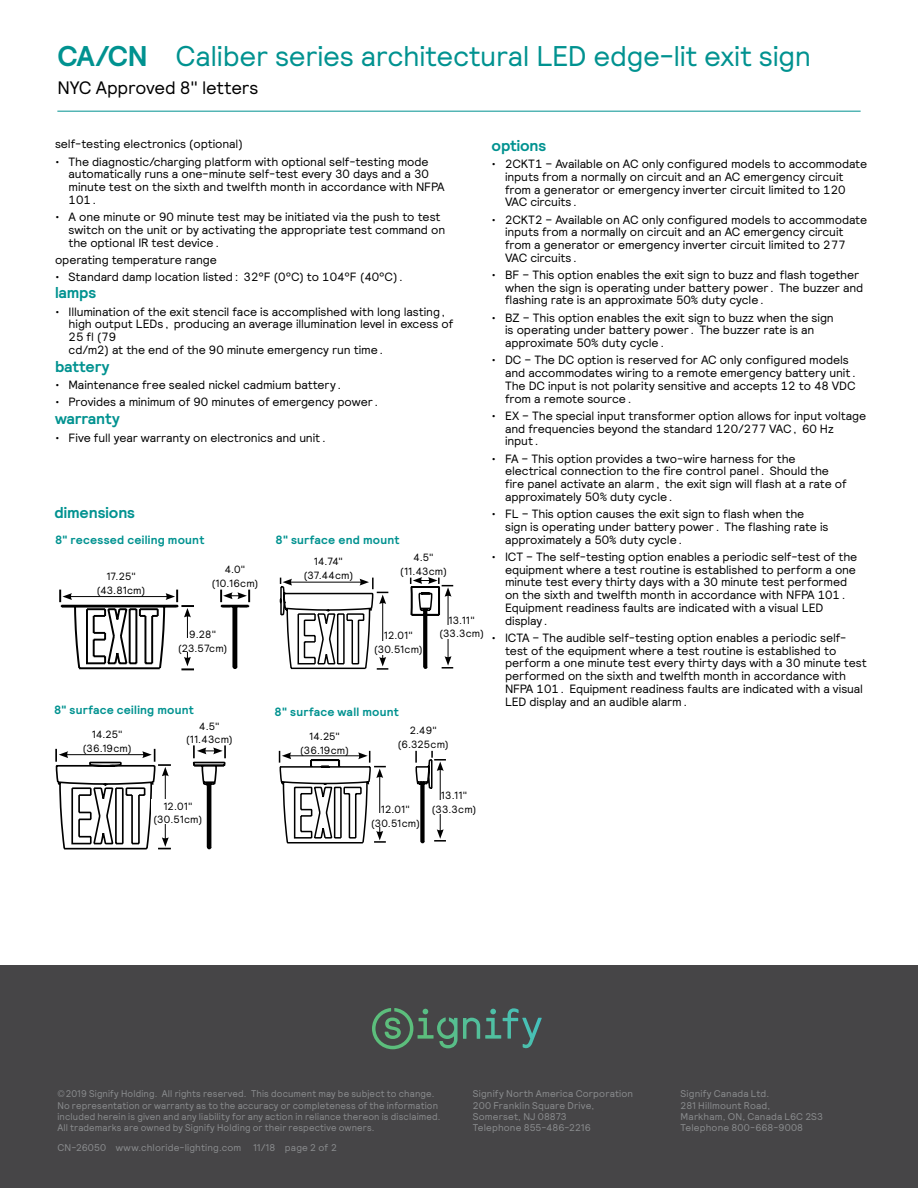
<style>
.page{position:relative;width:918px;height:1188px;background:#fff}
.page>*{position:absolute;margin:0;border:0;box-sizing:border-box;transform-origin:0 0}
.t1{font:28.5px "Relative";letter-spacing:-.01em;color:#009290}
.t2{font:18px "Relative";letter-spacing:-.01em;color:#000}
.t3{font:700 15.75px "Relative";letter-spacing:-.01em;color:#009290}
.t4{font:12px/12.8px "Relative";letter-spacing:-.01em;color:#000}
.t5{font:700 12px "Relative";letter-spacing:.02em;color:#009290}
.t6{font:10.5px/13.5px "Relative";letter-spacing:.025em;color:#000;text-align:center}
.t7{font:9.75px/11.2px "Relative";letter-spacing:.015em;color:#8a8c8e;scale:.96 1}
.t8{font:9.75px/11.2px "Relative";letter-spacing:.015em;color:#8a8c8e}
.s1{font-weight:700}
</style>
<div class="page">
<svg style="left:59px;top:590px;width:191px;height:80px"></svg>
<div style="left:180px;top:639px;width:26px;height:13px;background:#fff"></div>
<svg style="left:280px;top:577px;width:173px;height:93px"></svg>
<div style="left:438px;top:625px;width:25px;height:14px;background:#fff"></div>
<svg style="left:279px;top:751px;width:167px;height:93px"></svg>
<div style="left:432px;top:800px;width:26px;height:14px;background:#fff"></div>
<div style="left:373px;top:814px;width:25px;height:13px;background:#fff"></div>
<svg style="left:55px;top:745px;width:171px;height:104px"></svg>
<div style="left:152px;top:799px;width:52px;height:25px;background:#fff"></div>
<div style="left:0;top:965px;width:918px;height:223px;background:#464547"></div>
<svg style="left:372px;top:1008px;width:167px;height:41px"></svg>
<hr style="left:57px;top:111px;width:804px;height:1px;background:#009290">
<h1 class="t1" style="left:57px;top:37px;width:755px"><span class="s1">CA/CN</span> Caliber series architectural LED edge-lit exit sign</h1>
<h2 class="t2" style="left:57px;top:76px;width:203px">NYC Approved 8" letters</h2>
<p class="t4" style="left:55px;top:138px;width:189px">self-testing electronics (optional)</p>
<p class="t4" style="left:69px;top:155px;width:378px;text-indent:-14px">• The diagnostic/charging platform with optional self-testing mode automatically runs a one-minute self-test every 30 days and a 30 minute test on the sixth and twelfth month in accordance with NFPA 101.</p>
<p class="t4" style="left:69px;top:210px;width:378px;text-indent:-14px">• A one minute or 90 minute test may be initiated via the push to test switch on the unit or by activating the appropriate test command on the optional IR test device.</p>
<p class="t4" style="left:55px;top:253px;width:163px">operating temperature range</p>
<p class="t4" style="left:55px;top:270px;width:351px">• Standard damp location listed: 32°F (0°C) to 104°F (40°C).</p>
<h3 class="t3" style="left:55px;top:283px;width:43px">lamps</h3>
<p class="t4" style="left:69px;top:305px;width:386px;text-indent:-14px">• Illumination of the exit stencil face is accomplished with long lasting, high output LEDs, producing an average illumination level in excess of 25 fl (79<br>cd/m2) at the end of the 90 minute emergency run time.</p>
<h3 class="t3" style="left:55px;top:356px;width:56px">battery</h3>
<p class="t4" style="left:55px;top:378px;width:290px">• Maintenance free sealed nickel cadmium battery.</p>
<p class="t4" style="left:55px;top:395px;width:327px">• Provides a minimum of 90 minutes of emergency power.</p>
<h3 class="t3" style="left:55px;top:409px;width:66px">warranty</h3>
<p class="t4" style="left:55px;top:431px;width:274px">• Five full year warranty on electronics and unit.</p>
<h3 class="t3" style="left:55px;top:502px;width:82px">dimensions</h3>
<p class="t5" style="left:55px;top:532px;width:151px">8" recessed ceiling mount</p>
<p class="t6" style="left:97px;top:569px;width:50px">17.25" (43.81cm)</p>
<p class="t6" style="left:212px;top:562px;width:48px">4.0" (10.16cm)</p>
<p class="t5" style="left:276px;top:532px;width:125px">8" surface end mount</p>
<p class="t6" style="left:304px;top:555px;width:51px">14.74" (37.44cm)</p>
<p class="t6" style="left:400px;top:550px;width:48px">4.5" (11.43cm)</p>
<p class="t6" style="left:178px;top:628px;width:51px">9.28" (23.57cm)</p>
<p class="t6" style="left:374px;top:628px;width:50px">12.01" (30.51cm)</p>
<p class="t6" style="left:439px;top:613px;width:46px">13.11" (33.3cm)</p>
<p class="t5" style="left:54px;top:702px;width:141px">8" surface ceiling mount</p>
<p class="t5" style="left:275px;top:704px;width:126px">8" surface wall mount</p>
<p class="t6" style="left:83px;top:728px;width:50px">14.25" (36.19cm)</p>
<p class="t6" style="left:186px;top:719px;width:48px">4.5" (11.43cm)</p>
<p class="t6" style="left:300px;top:729px;width:50px">14.25" (36.19cm)</p>
<p class="t6" style="left:398px;top:724px;width:52px">2.49" (6.325cm)</p>
<h3 class="t3" style="left:492px;top:135px;width:56px">options</h3>
<p class="t4" style="left:505px;top:157px;width:364px;text-indent:-14px">• 2CKT1 – Available on AC only configured models to accommodate inputs from a normally on circuit and an AC emergency circuit from a generator or emergency inverter circuit limited to 120<br>VAC circuits.</p>
<p class="t4" style="left:505px;top:213px;width:364px;text-indent:-14px">• 2CKT2 – Available on AC only configured models to accommodate inputs from a normally on circuit and an AC emergency circuit from a generator or emergency inverter circuit limited to 277<br>VAC circuits.</p>
<p class="t4" style="left:505px;top:268px;width:360px;text-indent:-14px">• BF – This option enables the exit sign to buzz and flash together when the sign is operating under battery power. The buzzer and flashing rate is an approximate 50% duty cycle.</p>
<p class="t4" style="left:505px;top:311px;width:330px;text-indent:-14px">• BZ – This option enables the exit sign to buzz when the sign is operating under battery power. The buzzer rate is an approximate 50% duty cycle.</p>
<p class="t4" style="left:505px;top:353px;width:354px;text-indent:-14px">• DC – The DC option is reserved for AC only configured models and accommodates wiring to a remote emergency battery unit.<br>The DC input is not polarity sensitive and accepts 12 to 48 VDC from a remote source.</p>
<p class="t4" style="left:505px;top:409px;width:363px;text-indent:-14px">• EX – The special input transformer option allows for input voltage and frequencies beyond the standard 120/277 VAC, 60 Hz input.</p>
<p class="t4" style="left:505px;top:452px;width:343px;text-indent:-14px">• FA – This option provides a two-wire harness for the electrical connection to the fire control panel. Should the fire panel activate an alarm, the exit sign will flash at a rate of approximately 50% duty cycle.</p>
<p class="t4" style="left:505px;top:507px;width:325px;text-indent:-14px">• FL – This option causes the exit sign to flash when the sign is operating under battery power. The flashing rate is approximately a 50% duty cycle.</p>
<p class="t4" style="left:505px;top:550px;width:354px;text-indent:-14px">• ICT – The self-testing option enables a periodic self-test of the equipment where a test routine is established to perform a one minute test every thirty days with a 30 minute test performed on the sixth and twelfth month in accordance with NFPA 101.<br>Equipment readiness faults are indicated with a visual LED display.</p>
<p class="t4" style="left:505px;top:631px;width:363px;text-indent:-14px">• ICTA – The audible self-testing option enables a periodic self&shy;test of the equipment where a test routine is established to perform a one minute test every thirty days with a 30 minute test performed on the sixth and twelfth month in accordance with NFPA 101. Equipment readiness faults are indicated with a visual LED display and an audible alarm.</p>
<p class="t6" style="left:154px;top:799px;width:50px">12.01" (30.51cm)</p>
<p class="t6" style="left:441px;top:788px;width:28px">13.11"</p>
<p class="t6" style="left:381px;top:803px;width:31px">12.01"</p>
<p class="t6" style="left:432px;top:802px;width:46px">(33.3cm)</p>
<p class="t6" style="left:371px;top:816px;width:50px">(30.51cm)</p>
<p class="t7" style="left:57px;top:1088px;width:401px">©2019 Signify Holding. All rights reserved. This document may be subject to change.<br>No representation or warranty as to the accuracy or completeness of the information included herein is given and any liability for any action in reliance thereon is disclaimed.<br>All trademarks are owned by Signify Holding or their respective owners.</p>
<p class="t8" style="left:57px;top:1142px;width:281px">CN-26050 www.chloride-lighting.com 11/18 page 2 of 2</p>
<p class="t8" style="left:473px;top:1088px;width:162px">Signify North America Corporation<br>200 Franklin Square Drive,<br>Somerset, NJ 08873<br>Telephone 855-486-2216</p>
<p class="t8" style="left:681px;top:1088px;width:144px">Signify Canada Ltd.<br>281 Hillmount Road,<br>Markham, ON, Canada L6C 2S3<br>Telephone 800-668-9008</p>
</div>
